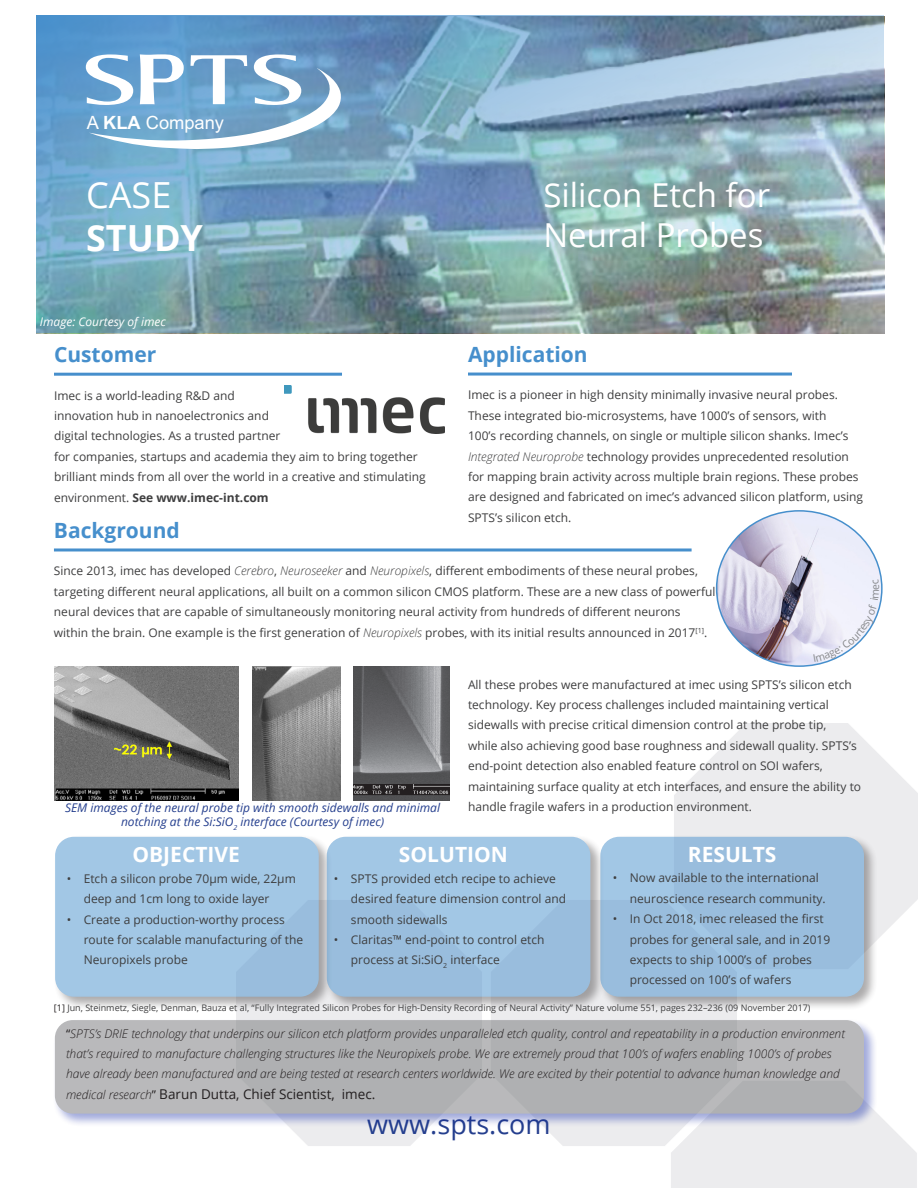
<style>
.page{position:relative;width:918px;height:1188px;background:#fff}
.page>*{position:absolute;margin:0;border:0;box-sizing:border-box;transform-origin:0 0}
.t1{font:700 36px "Open Sans";color:#fff}
.t2{font:36px "Open Sans";color:#fff}
.t3{font:33px/39.6px "Open Sans";color:#fff}
.t4{font:27px "Open Sans";color:#253f8e}
.Heading-underlined{font:700 21px "Open Sans";color:#468fcc}
.t5{font:700 21px "Open Sans";color:#fff}
.t6{font:18.3px "Arial";color:#fff}
.t7{font:13.5px "Open Sans";color:#231f20}
.Heading-underlined-2{font:12px/20.4px "Open Sans";color:#3e3e3f}
.t8{font:italic 300 12px/20.4px "Open Sans";color:#231f20}
.t9{font:italic 12px "Open Sans";color:#253f8e}
.t10{font:italic 12px "Open Sans";color:#fff}
.t11{font:9px "Open Sans";color:#3e3e3f}
.s1{font-weight:700}
.s2{font-weight:300;font-style:italic}
.s3{color:#231f20}
.s4{font-weight:400;font-style:normal}
.s5{font-weight:300;font-style:italic;font-size:12px}
.s6{font-size:12px}
</style>
<div class="page">
<img style="left:237px;top:724px;width:681px;height:464px">
<img style="left:37px;top:16px;width:847px;height:317px">
<svg style="left:86px;top:54px;width:255px;height:95px"></svg>
<div style="left:53px;top:835px;width:280px;height:176px;background:#231f20;opacity:.75"></div>
<div style="left:56px;top:838px;width:262px;height:158px;background:#a2c7e5;border-radius:18px"></div>
<div style="left:55px;top:837px;width:264px;height:160px;border:2px solid #468fcc;border-radius:18px"></div>
<div style="left:325px;top:835px;width:280px;height:176px;background:#231f20;opacity:.75"></div>
<div style="left:328px;top:838px;width:262px;height:158px;background:#a2c7e5;border-radius:18px"></div>
<div style="left:327px;top:837px;width:263px;height:160px;border:2px solid #468fcc;border-radius:18px"></div>
<div style="left:598px;top:835px;width:280px;height:176px;background:#231f20;opacity:.75"></div>
<div style="left:601px;top:838px;width:262px;height:158px;background:#99bddd;border-radius:18px"></div>
<div style="left:600px;top:837px;width:264px;height:160px;border:2px solid #468fcc;border-radius:18px"></div>
<hr style="left:54px;top:548px;width:638px;height:3px;background:#468fcc">
<div style="left:53px;top:1018px;width:825px;height:110px;background:#00199f;opacity:.75"></div>
<div style="left:55px;top:1020px;width:809px;height:94px;background:#afb0b2;border-radius:18px"></div>
<hr style="left:468px;top:373px;width:324px;height:3px;background:#468fcc">
<hr style="left:54px;top:373px;width:288px;height:3px;background:#468fcc">
<img style="left:717px;top:511px;width:163px;height:155px">
<img style="left:284px;top:385px;width:161px;height:49px">
<img style="left:252px;top:667px;width:89px;height:134px">
<img style="left:55px;top:667px;width:183px;height:134px">
<img style="left:354px;top:667px;width:96px;height:134px">
<svg style="left:813px;top:579px;width:66px;height:83px"></svg>
<h3 class="t6" style="left:87px;top:110px;width:139px">A <span class="s1">KLA</span> Company</h3>
<p class="t2" style="left:86px;top:170px;width:87px">CASE</p>
<p class="t1" style="left:86px;top:213px;width:118px">STUDY</p>
<p class="t10" style="left:40px;top:314px;width:128px">Image: Courtesy of imec</p>
<p class="t3" style="left:543px;top:175px;width:228px">Silicon Etch for<br>Neural Probes</p>
<p class="Heading-underlined" style="left:468px;top:340px;width:121px">Application</p>
<p class="Heading-underlined-2" style="left:468px;top:385px;width:397px">Imec is a pioneer in high density minimally invasive neural probes.<br>These integrated bio-microsystems, have 1000’s of sensors, with<br>100’s recording channels, on single or multiple silicon shanks. Imec’s <span class="s2">Integrated Neuroprobe</span> technology provides unprecedented resolution for mapping brain activity across multiple brain regions. These probes are designed and fabricated on imec’s advanced silicon platform, using SPTS’s silicon etch.</p>
<p class="Heading-underlined" style="left:54px;top:340px;width:104px">Customer</p>
<p class="Heading-underlined-2" style="left:54px;top:385px;width:373px">Imec is a world-leading R&amp;D and<br>innovation hub in nanoelectronics and<br>digital technologies. As a trusted partner<br>for companies, startups and academia they aim to bring together brilliant minds from all over the world in a creative and stimulating environment. <span class="s1">See www.imec-int.com</span></p>
<p class="Heading-underlined" style="left:54px;top:516px;width:127px">Background</p>
<p class="Heading-underlined-2" style="left:54px;top:561px;width:663px">Since 2013, imec has developed <span class="s2">Cerebro</span>, <span class="s2">Neuroseeker</span> and <span class="s2">Neuropixels</span>, different embodiments of these neural probes, targeting different neural applications, all built on a common silicon CMOS platform. These are a new class of powerful neural devices that are capable of simultaneously monitoring neural activity from hundreds of different neurons within the brain. One example is the first generation of <span class="s2">Neuropixels</span> probes, with its initial results announced in 2017<sup>[1]</sup>.</p>
<p class="Heading-underlined-2" style="left:468px;top:674px;width:395px">All these probes were manufactured at imec using SPTS’s silicon etch technology. Key process challenges included maintaining vertical sidewalls with precise critical dimension control at the probe tip,<br>while also achieving good base roughness and sidewall quality. SPTS’s end-point detection also enabled feature control on SOI wafers, maintaining surface quality at etch interfaces, and ensure the ability to</p>
<p class="t9" style="left:65px;top:799px;width:376px">SEM images of the neural probe tip with smooth sidewalls and minimal</p>
<p class="Heading-underlined-2" style="left:468px;top:796px;width:285px">handle fragile wafers in a production environment.</p>
<p class="t9" style="left:121px;top:814px;width:265px">notching at the Si:SiO<sub>2</sub> interface (Courtesy of imec)</p>
<p class="t5" style="left:132px;top:840px;width:109px">OBJECTIVE</p>
<p class="Heading-underlined-2" style="left:84px;top:868px;width:214px;text-indent:-17px">• Etch a silicon probe 70µm wide, 22µm deep and 1cm long to oxide layer</p>
<p class="Heading-underlined-2" style="left:84px;top:909px;width:221px;text-indent:-17px">• Create a production-worthy process route for scalable manufacturing of the<br>Neuropixels probe</p>
<p class="t5" style="left:399px;top:840px;width:110px">SOLUTION</p>
<p class="Heading-underlined-2" style="left:351px;top:868px;width:217px;text-indent:-17px">• SPTS provided etch recipe to achieve desired feature dimension control and smooth sidewalls</p>
<p class="Heading-underlined-2" style="left:351px;top:929px;width:195px;text-indent:-17px">• Claritas™ end-point to control etch process at Si:SiO<sub>2</sub> interface</p>
<p class="t5" style="left:688px;top:840px;width:90px">RESULTS</p>
<p class="Heading-underlined-2" style="left:630px;top:868px;width:198px;text-indent:-17px">• Now available to the international neuroscience research community.</p>
<p class="Heading-underlined-2" style="left:630px;top:908px;width:202px;text-indent:-17px">• In Oct 2018, imec released the first probes for general sale, and in 2019 expects to ship 1000’s of probes processed on 100’s of wafers</p>
<p class="t11" style="left:54px;top:1002px;width:758px"><span class="s3">[1]</span> Jun, Steinmetz, Siegle, Denman, Bauza et al, “Fully Integrated Silicon Probes for High-Density Recording of Neural Activity” Nature volume 551, pages 232–236 (09 November 2017)</p>
<p class="t8" style="left:66px;top:1023px;width:780px"><span class="s4">“</span>SPTS’s DRIE technology that underpins our silicon etch platform provides unparalleled etch quality, control and repeatability in a production environment that’s required to manufacture challenging structures like the Neuropixels probe. We are extremely proud that 100’s of wafers enabling 1000’s of probes have already been manufactured and are being tested at research centers worldwide. We are excited by their potential to advance human knowledge and</p>
<p class="t7" style="left:66px;top:1085px;width:311px"><span class="s5">medical research</span><span class="s6">”</span> Barun Dutta, Chief Scientist, imec.</p>
<h3 class="t4" style="left:367px;top:1105px;width:185px">www.spts.com</h3>
</div>
